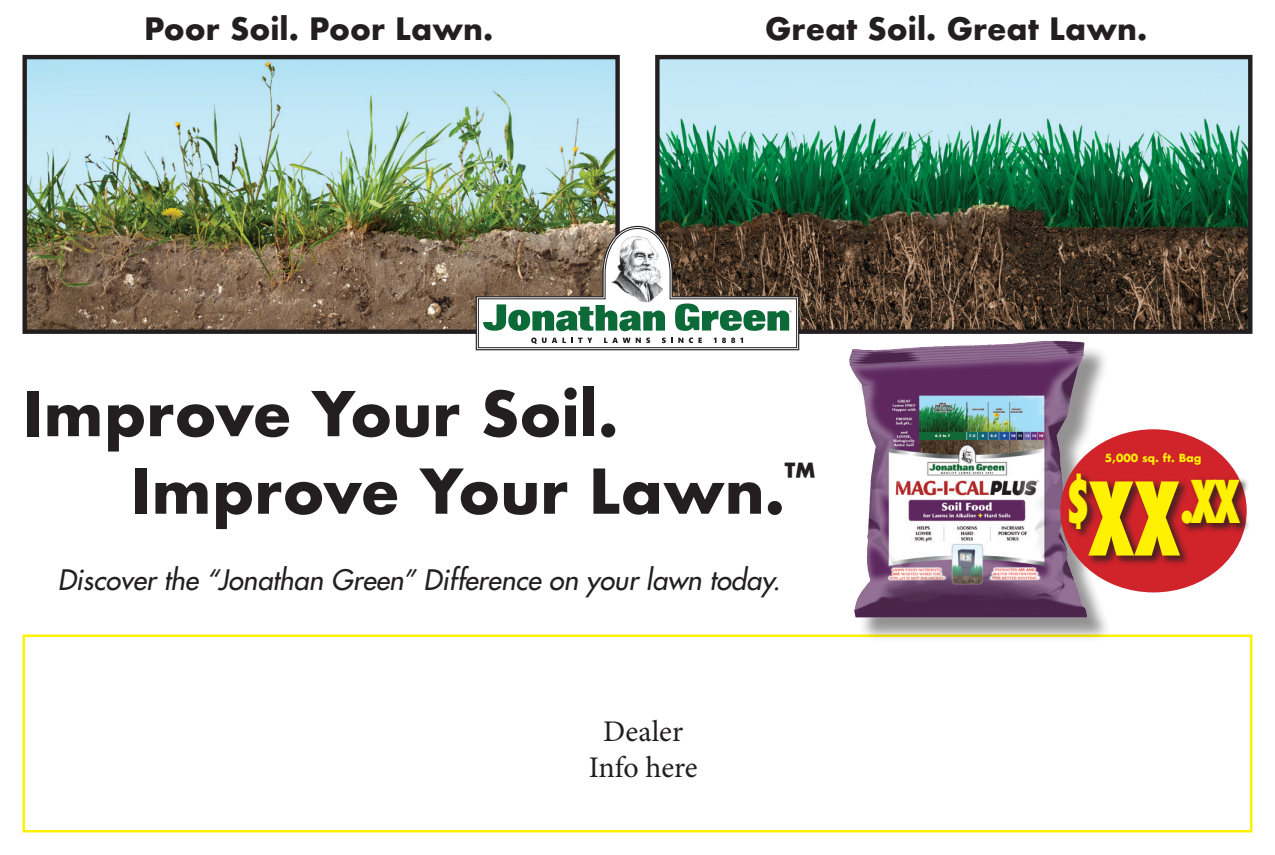
<style>
.page{position:relative;width:1275px;height:855px;background:#fff}
.page>*{position:absolute;margin:0;border:0;box-sizing:border-box;transform-origin:0 0}
.t1{font:700 60px/77.5px "Futura";color:#231f20}
.t2{font:800 condensed 57.25px "Futura";color:#fff101;scale:.8 1}
.t3{font:700 30px "Futura";color:#231f20}
.t4{font:30px/36px "Minion Pro";color:#231f20;text-align:center}
.t5{font:italic 27.5px "Futura";color:#231f20}
.t6{font:700 11px "Futura";color:#fff101}
.s1{font-size:98.25px}
</style>
<div class="page">
<div style="left:22px;top:635px;width:1230px;height:197px;background:#fff;border:2px solid #fff101"></div>
<img style="left:27px;top:60px;width:588px;height:269px">
<div style="left:22px;top:55px;width:598px;height:279px;border:4px solid #231f20"></div>
<img style="left:660px;top:60px;width:587px;height:269px">
<div style="left:655px;top:55px;width:597px;height:279px;border:4px solid #231f20"></div>
<svg style="left:476px;top:226px;width:323px;height:124px"></svg>
<img style="left:608px;top:234px;width:57px;height:72px">
<div style="left:853px;top:344px;width:259px;height:298px;background:#231f20;opacity:.49"></div>
<img style="left:849px;top:341px;width:198px;height:270px">
<div style="left:1060px;top:429px;width:187px;height:163px;background:#d1232a;border-radius:50%"></div>
<div style="left:1067px;top:471px;width:184px;height:95px;background:#231f20;opacity:.75"></div>
<p class="t3" style="left:144px;top:7px;width:351px">Poor Soil. Poor Lawn.</p>
<p class="t3" style="left:765px;top:7px;width:384px">Great Soil. Great Lawn.</p>
<h1 class="t1" style="left:130px;top:375px;width:687px;text-indent:-108px">Improve Your Soil.<br>Improve Your Lawn.<sup>™</sup></h1>
<p class="t5" style="left:58px;top:562px;width:724px">Discover the “Jonathan Green” Difference on your lawn today.</p>
<p class="t4" style="left:589px;top:713px;width:111px">Dealer<br>Info here</p>
<p class="t6" style="left:1105px;top:450px;width:98px">5,000 sq. ft. Bag</p>
<h2 class="t2" style="left:1064px;top:463px;width:222px">$<span class="s1">XX</span>.XX</h2>
</div>
